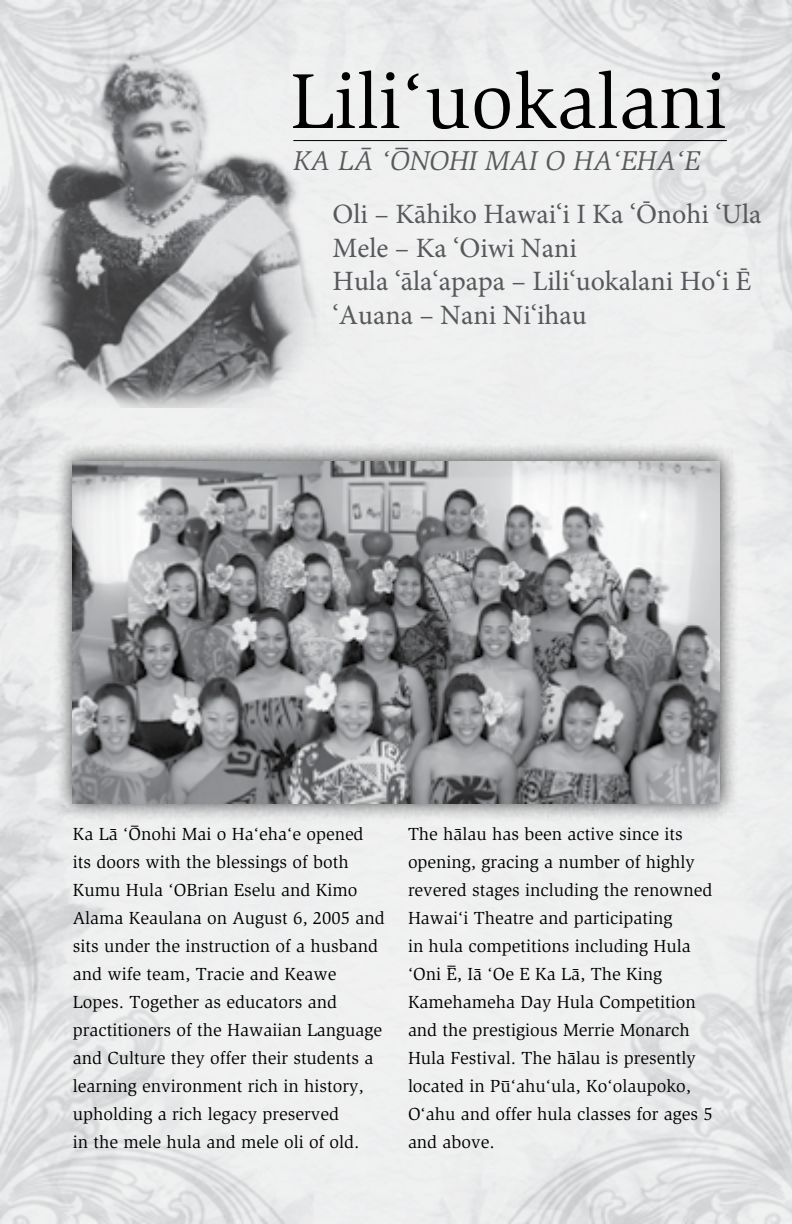
<style>
.page{position:relative;width:792px;height:1224px;background:#fff}
.page>*{position:absolute;margin:0;border:0;box-sizing:border-box;transform-origin:0 0}
.t1{font:80px "HI Slimbach";color:#000}
.t2{font:28px/33.6px "Minion Pro";color:#57585b}
.t3{font:italic 28px "HI Slimbach";color:#58595b}
.t4{font:18px/28px "HI Slimbach";color:#000}
</style>
<div class="page">
<img style="left:20px;top:40px;width:388px;height:368px">
<div style="left:54px;top:443px;width:684px;height:380px;background:#000;opacity:.75"></div>
<img style="left:73px;top:461px;width:647px;height:342px">
<hr style="left:293px;top:140px;width:434px;height:1px;background:#000">
<h1 class="t1" style="left:290px;top:56px;width:438px">Lili‘uokalani</h1>
<h2 class="t3" style="left:293px;top:145px;width:408px">KA LÄ ‘ÖNOHI MAI O HA‘EHA‘E</h2>
<h2 class="t2" style="left:333px;top:198px;width:430px">Oli – Kāhiko Hawai‘i I Ka ‘Ōnohi ‘Ula<br>Mele – Ka ‘Oiwi Nani<br>Hula ‘āla‘apapa – Lili‘uokalani Ho‘i Ē ‘Auana – Nani Ni‘ihau</h2>
<p class="t4" style="left:73px;top:820px;width:314px">Ka Lä ‘Önohi Mai o Ha‘eha‘e opened its doors with the blessings of both Kumu Hula ‘OBrian Eselu and Kimo Alama Keaulana on August 6, 2005 and sits under the instruction of a husband and wife team, Tracie and Keawe Lopes. Together as educators and practitioners of the Hawaiian Language and Culture they offer their students a learning environment rich in history, upholding a rich legacy preserved<br>in the mele hula and mele oli of old.</p>
<p class="t4" style="left:408px;top:820px;width:306px">The hälau has been active since its opening, gracing a number of highly revered stages including the renowned Hawai‘i Theatre and participating<br>in hula competitions including Hula ‘Oni Ë, Iä ‘Oe E Ka Lä, The King Kamehameha Day Hula Competition and the prestigious Merrie Monarch Hula Festival. The hälau is presently located in Pü‘ahu‘ula, Ko‘olaupoko, O‘ahu and offer hula classes for ages 5 and above.</p>
</div>
